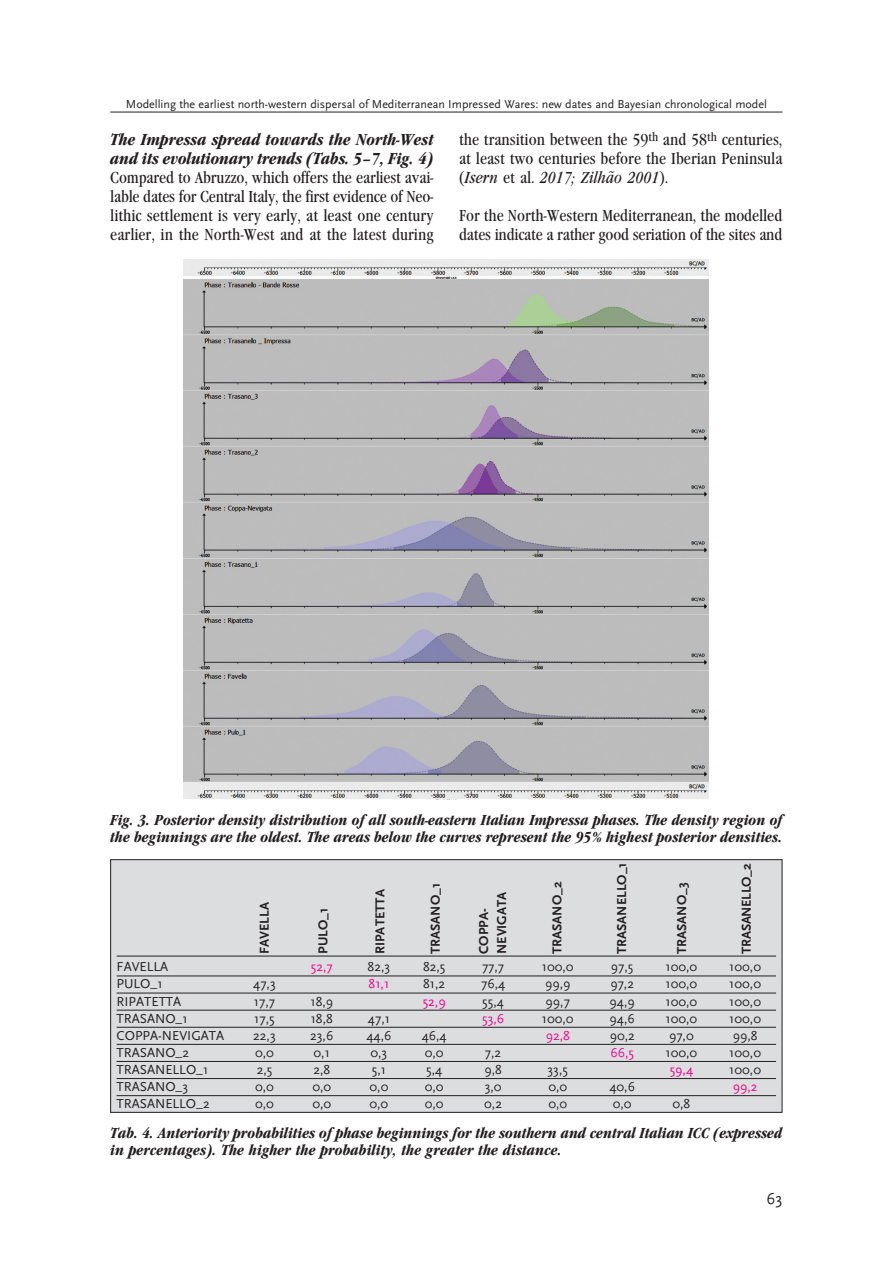
<style>
.page{position:relative;width:893px;height:1263px;background:#fff}
.page>*{position:absolute;margin:0;border:0;box-sizing:border-box;transform-origin:0 0}
.t1{font:16.5px/19px "Garam Con";color:#231f20;text-align:justify}
.t2{font:italic 700 16.5px/19px "Garam Con";color:#231f20}
.t3{font:16.5px "Scala Sans";color:#231f20}
.t4{font:italic 700 15px/16.5px "Garam Con";letter-spacing:-.005em;color:#231f20}
.t5{font:13.5px "Scala Sans";color:#231f20}
.t6{font:700 13.5px/18px "Scala Sans";color:#231f20}
.t7{font:13.5px "Scala Sans";color:#ed028c}
.t8{font:12px "Scala Sans";color:#231f20}
.s1{font-style:italic}
</style>
<div class="page">
<div style="left:111px;top:860px;width:671px;height:252px;background:#dcdddf"></div>
<div style="left:110px;top:859px;width:672px;height:254px;border:1px solid #231f20"></div>
<hr style="left:110px;top:112px;width:672px;height:1px;background:#231f20">
<img style="left:184px;top:260px;width:524px;height:539px">
<hr style="left:117px;top:956px;width:659px;height:1px;background:#231f20">
<hr style="left:117px;top:976px;width:659px;height:1px;background:#231f20">
<hr style="left:117px;top:993px;width:659px;height:1px;background:#231f20">
<hr style="left:117px;top:1010px;width:659px;height:1px;background:#231f20">
<hr style="left:117px;top:1027px;width:659px;height:1px;background:#231f20">
<hr style="left:117px;top:1044px;width:659px;height:1px;background:#231f20">
<hr style="left:117px;top:1061px;width:659px;height:1px;background:#231f20">
<hr style="left:117px;top:1078px;width:659px;height:1px;background:#231f20">
<hr style="left:117px;top:1095px;width:659px;height:1px;background:#231f20">
<p class="t8" style="left:126px;top:99px;width:642px">Modelling the earliest north-western dispersal of Mediterranean Impressed Wares&gt; new dates and Bayesian chronological model</p>
<p class="t2" style="left:110px;top:131px;width:325px">The Impressa spread towards the North-West and its evolutionary trends (Tabs. 5–7, Fig. 4)</p>
<p class="t1" style="left:110px;top:169px;width:325px">Compared to Abruzzo, which offers the earliest avai&shy;lable dates for Central Italy, the first evidence of Neo&shy;lithic settlement is very early, at least one century earlier, in the North-West and at the latest during</p>
<p class="t1" style="left:459px;top:131px;width:325px">the transition between the 59<sup>th</sup> and 58<sup>th</sup> centuries, at least two centuries before the Iberian Peninsula (<span class="s1">Isern</span> et al. <span class="s1">2017; Zilhão 2001</span>).</p>
<p class="t1" style="left:459px;top:207px;width:325px">For the North-Western Mediterranean, the modelled dates indicate a rather good seriation of the sites and</p>
<p class="t4" style="left:110px;top:813px;width:673px">Fig. 3. Posterior density distribution of all south-eastern Italian Impressa phases. The density region of the beginnings are the oldest. The areas below the curves represent the 95% highest posterior densities.</p>
<p class="t6" style="left:256px;top:954px;width:53px;rotate:-90deg">FAVELLA</p>
<p class="t6" style="left:315px;top:954px;width:47px;rotate:-90deg">PULO_1</p>
<p class="t6" style="left:372px;top:954px;width:66px;rotate:-90deg">RIPATETTA</p>
<p class="t6" style="left:427px;top:954px;width:72px;rotate:-90deg">TRASANO_1</p>
<p class="t6" style="left:475px;top:954px;width:64px;rotate:-90deg">COPPA-<br>NEVIGATA</p>
<p class="t6" style="left:549px;top:954px;width:74px;rotate:-90deg">TRASANO_2</p>
<p class="t6" style="left:613px;top:954px;width:93px;rotate:-90deg">TRASANELLO_1</p>
<p class="t6" style="left:673px;top:954px;width:73px;rotate:-90deg">TRASANO_3</p>
<p class="t6" style="left:738px;top:954px;width:92px;rotate:-90deg">TRASANELLO_2</p>
<p class="t5" style="left:117px;top:961px;width:53px">FAVELLA</p>
<p class="t7" style="left:311px;top:961px;width:23px">52,7</p>
<p class="t5" style="left:367px;top:961px;width:24px">82,3</p>
<p class="t5" style="left:423px;top:961px;width:24px">82,5</p>
<p class="t5" style="left:482px;top:961px;width:24px">77,7</p>
<p class="t5" style="left:542px;top:961px;width:33px">100,0</p>
<p class="t5" style="left:611px;top:961px;width:24px">97,5</p>
<p class="t5" style="left:665px;top:961px;width:33px">100,0</p>
<p class="t5" style="left:729px;top:961px;width:33px">100,0</p>
<p class="t5" style="left:117px;top:978px;width:47px">PULO_1</p>
<p class="t5" style="left:253px;top:978px;width:24px">47,3</p>
<p class="t7" style="left:368px;top:978px;width:22px">81,1</p>
<p class="t5" style="left:423px;top:978px;width:24px">81,2</p>
<p class="t5" style="left:481px;top:978px;width:26px">76,4</p>
<p class="t5" style="left:545px;top:978px;width:27px">99,9</p>
<p class="t5" style="left:610px;top:978px;width:25px">97,2</p>
<p class="t5" style="left:665px;top:978px;width:33px">100,0</p>
<p class="t5" style="left:729px;top:978px;width:33px">100,0</p>
<p class="t5" style="left:117px;top:995px;width:66px">RIPATETTA</p>
<p class="t5" style="left:254px;top:995px;width:23px">17,7</p>
<p class="t5" style="left:310px;top:995px;width:24px">18,9</p>
<p class="t7" style="left:422px;top:995px;width:24px">52,9</p>
<p class="t5" style="left:482px;top:995px;width:23px">55,4</p>
<p class="t5" style="left:545px;top:995px;width:26px">99,7</p>
<p class="t5" style="left:609px;top:995px;width:27px">94,9</p>
<p class="t5" style="left:665px;top:995px;width:33px">100,0</p>
<p class="t5" style="left:729px;top:995px;width:33px">100,0</p>
<p class="t5" style="left:117px;top:1013px;width:72px">TRASANO_1</p>
<p class="t5" style="left:254px;top:1013px;width:22px">17,5</p>
<p class="t5" style="left:311px;top:1013px;width:24px">18,8</p>
<p class="t5" style="left:368px;top:1013px;width:24px">47,1</p>
<p class="t7" style="left:482px;top:1013px;width:24px">53,6</p>
<p class="t5" style="left:542px;top:1013px;width:33px">100,0</p>
<p class="t5" style="left:609px;top:1013px;width:27px">94,6</p>
<p class="t5" style="left:665px;top:1013px;width:33px">100,0</p>
<p class="t5" style="left:729px;top:1013px;width:33px">100,0</p>
<p class="t5" style="left:117px;top:1030px;width:109px">COPPA-NEVIGATA</p>
<p class="t5" style="left:253px;top:1030px;width:24px">22,3</p>
<p class="t5" style="left:310px;top:1030px;width:25px">23,6</p>
<p class="t5" style="left:366px;top:1030px;width:26px">44,6</p>
<p class="t5" style="left:421px;top:1030px;width:26px">46,4</p>
<p class="t7" style="left:545px;top:1030px;width:26px">92,8</p>
<p class="t5" style="left:609px;top:1030px;width:27px">90,2</p>
<p class="t5" style="left:669px;top:1030px;width:26px">97,0</p>
<p class="t5" style="left:732px;top:1030px;width:26px">99,8</p>
<p class="t5" style="left:117px;top:1047px;width:74px">TRASANO_2</p>
<p class="t5" style="left:255px;top:1047px;width:20px">0,0</p>
<p class="t5" style="left:313px;top:1047px;width:18px">0,1</p>
<p class="t5" style="left:370px;top:1047px;width:18px">0,3</p>
<p class="t5" style="left:425px;top:1047px;width:20px">0,0</p>
<p class="t5" style="left:485px;top:1047px;width:18px">7,2</p>
<p class="t7" style="left:610px;top:1047px;width:25px">66,5</p>
<p class="t5" style="left:665px;top:1047px;width:33px">100,0</p>
<p class="t5" style="left:729px;top:1047px;width:33px">100,0</p>
<p class="t5" style="left:117px;top:1064px;width:93px">TRASANELLO_1</p>
<p class="t5" style="left:257px;top:1064px;width:17px">2,5</p>
<p class="t5" style="left:313px;top:1064px;width:18px">2,8</p>
<p class="t5" style="left:372px;top:1064px;width:16px">5,1</p>
<p class="t5" style="left:426px;top:1064px;width:18px">5,4</p>
<p class="t5" style="left:484px;top:1064px;width:19px">9,8</p>
<p class="t5" style="left:547px;top:1064px;width:22px">33,5</p>
<p class="t7" style="left:669px;top:1064px;width:25px">59,4</p>
<p class="t5" style="left:729px;top:1064px;width:33px">100,0</p>
<p class="t5" style="left:117px;top:1081px;width:73px">TRASANO_3</p>
<p class="t5" style="left:255px;top:1081px;width:20px">0,0</p>
<p class="t5" style="left:312px;top:1081px;width:20px">0,0</p>
<p class="t5" style="left:369px;top:1081px;width:20px">0,0</p>
<p class="t5" style="left:425px;top:1081px;width:20px">0,0</p>
<p class="t5" style="left:484px;top:1081px;width:18px">3,0</p>
<p class="t5" style="left:548px;top:1081px;width:20px">0,0</p>
<p class="t5" style="left:609px;top:1081px;width:27px">40,6</p>
<p class="t7" style="left:732px;top:1081px;width:26px">99,2</p>
<p class="t5" style="left:117px;top:1098px;width:95px">TRASANELLO_2</p>
<p class="t5" style="left:255px;top:1098px;width:20px">0,0</p>
<p class="t5" style="left:312px;top:1098px;width:20px">0,0</p>
<p class="t5" style="left:369px;top:1098px;width:20px">0,0</p>
<p class="t5" style="left:425px;top:1098px;width:20px">0,0</p>
<p class="t5" style="left:484px;top:1098px;width:19px">0,2</p>
<p class="t5" style="left:548px;top:1098px;width:20px">0,0</p>
<p class="t5" style="left:612px;top:1098px;width:20px">0,0</p>
<p class="t5" style="left:672px;top:1098px;width:19px">0,8</p>
<p class="t4" style="left:110px;top:1126px;width:673px">Tab. 4. Anteriority probabilities of phase beginnings for the southern and central Italian ICC (expressed in percentages). The higher the probability, the greater the distance.</p>
<p class="t3" style="left:766px;top:1192px;width:18px">63</p>
</div>
